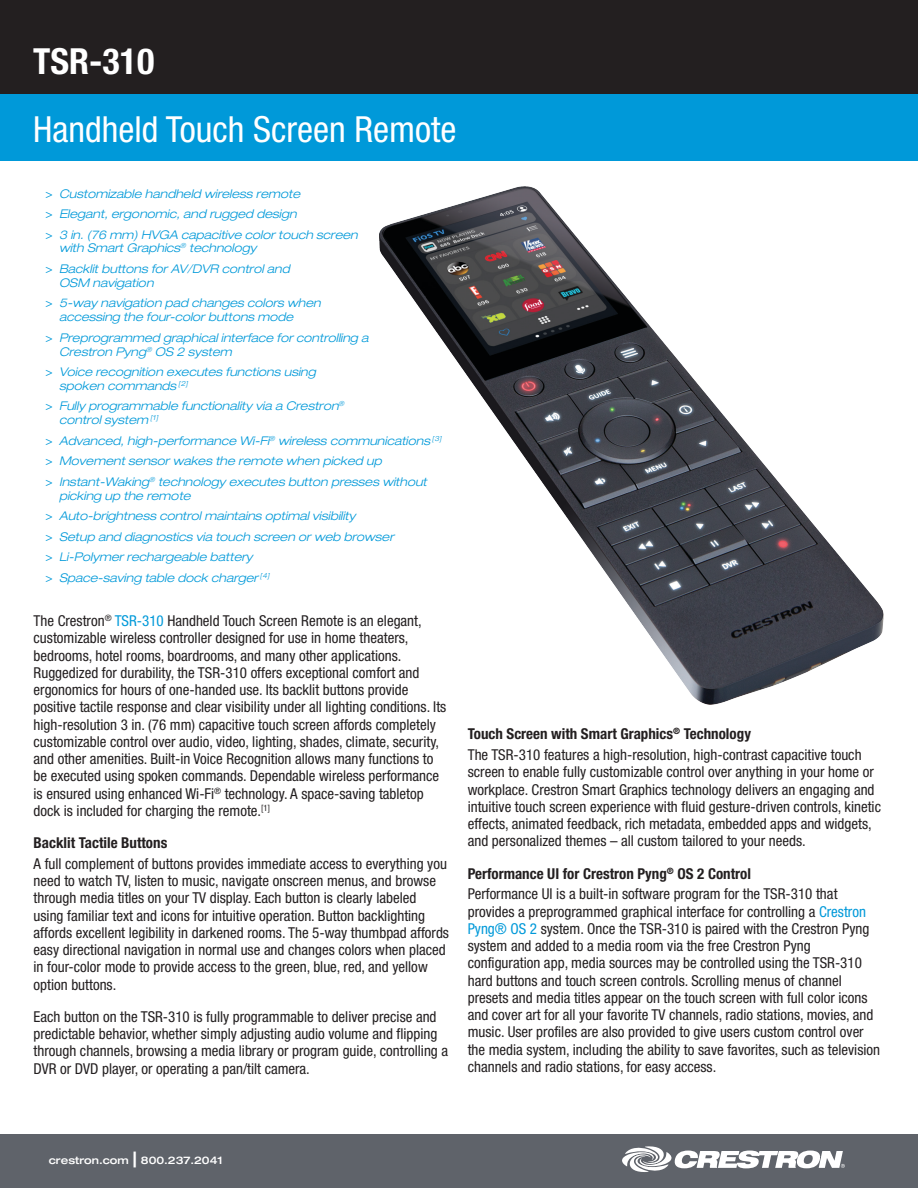
<style>
.page{position:relative;width:918px;height:1188px;background:#fff}
.page>*{position:absolute;margin:0;border:0;box-sizing:border-box;transform-origin:0 0}
.t1{font:condensed 36px "Helvetica Neue LT Std";color:#fff}
.t2{font:700 condensed 36px "Helvetica Neue LT Std";color:#fff}
.t3{font:condensed 15px/17.2px "Helvetica Neue LT Std";color:#231f20}
.bold_copy_headings{font:700 condensed 15px "Helvetica Neue LT Std";color:#231f20}
.t4{font:italic 300 expanded 12px/13.8px "Helvetica Neue LT Std";color:#0099d9}
.t5{font:500 expanded 10.5px "Helvetica Neue LT Std";color:#fff}
.s1{font-weight:400;font-style:normal;font-stretch:condensed}
.s2{color:#0099d9}
.s3{font-size:21px}
</style>
<div class="page">
<div style="left:0;top:0;width:918px;height:94px;background:#231f20"></div>
<div style="left:0;top:94px;width:918px;height:67px;background:#0099d9"></div>
<div style="left:0;top:1134px;width:918px;height:54px;background:#5f636a"></div>
<svg style="left:622px;top:1146px;width:223px;height:26px"></svg>
<img style="left:380px;top:186px;width:503px;height:519px">
<h1 class="t2" style="left:33px;top:40px;width:123px">TSR-310</h1>
<h1 class="t1" style="left:33px;top:108px;width:425px">Handheld Touch Screen Remote</h1>
<p class="t4" style="left:46px;top:187px;width:256px"><span class="s1">&gt;</span> Customizable handheld wireless remote</p>
<p class="t4" style="left:46px;top:207px;width:253px"><span class="s1">&gt;</span> Elegant, ergonomic, and rugged design</p>
<p class="t4" style="left:59px;top:228px;width:300px;text-indent:-14px"><span class="s1">&gt;</span> 3 in. (76 mm) HVGA capacitive color touch screen with Smart Graphics<sup>®</sup> technology</p>
<p class="t4" style="left:59px;top:262px;width:232px;text-indent:-14px"><span class="s1">&gt;</span> Backlit buttons for AV/DVR control and<br>OSM navigation</p>
<p class="t4" style="left:59px;top:296px;width:263px;text-indent:-14px"><span class="s1">&gt;</span> 5-way navigation pad changes colors when accessing the four-color buttons mode</p>
<p class="t4" style="left:59px;top:331px;width:311px;text-indent:-14px"><span class="s1">&gt;</span> Preprogrammed graphical interface for controlling a<br>Crestron Pyng<sup>®</sup> OS 2 system</p>
<p class="t4" style="left:59px;top:365px;width:258px;text-indent:-14px"><span class="s1">&gt;</span> Voice recognition executes functions using spoken commands <sup>[2]</sup></p>
<p class="t4" style="left:59px;top:399px;width:287px;text-indent:-14px"><span class="s1">&gt;</span> Fully programmable functionality via a Crestron<sup>® </sup>control system <sup>[1]</sup></p>
<p class="t4" style="left:46px;top:434px;width:397px"><span class="s1">&gt;</span> Advanced, high-performance Wi-Fi<sup>®</sup> wireless communications <sup>[3]</sup></p>
<p class="t4" style="left:46px;top:454px;width:338px"><span class="s1">&gt;</span> Movement sensor wakes the remote when picked up</p>
<p class="t4" style="left:59px;top:475px;width:369px;text-indent:-14px"><span class="s1">&gt;</span> Instant-Waking<sup>®</sup> technology executes button presses without picking up the remote</p>
<p class="t4" style="left:46px;top:509px;width:311px"><span class="s1">&gt;</span> Auto-brightness control maintains optimal visibility</p>
<p class="t4" style="left:46px;top:530px;width:350px"><span class="s1">&gt;</span> Setup and diagnostics via touch screen or web browser</p>
<p class="t4" style="left:46px;top:550px;width:209px"><span class="s1">&gt;</span> Li-Polymer rechargeable battery</p>
<p class="t4" style="left:46px;top:571px;width:225px"><span class="s1">&gt;</span> Space-saving table dock charger <sup>[4]</sup></p>
<p class="t3" style="left:34px;top:612px;width:414px">The Crestron<sup>®</sup> <span class="s2">TSR-310</span> Handheld Touch Screen Remote is an elegant, customizable wireless controller designed for use in home theaters, bedrooms, hotel rooms, boardrooms, and many other applications.<br>Ruggedized for durability, the TSR-310 offers exceptional comfort and ergonomics for hours of one-handed use. Its backlit buttons provide positive tactile response and clear visibility under all lighting conditions. Its high-resolution 3 in. (76 mm) capacitive touch screen affords completely customizable control over audio, video, lighting, shades, climate, security, and other amenities. Built-in Voice Recognition allows many functions to be executed using spoken commands. Dependable wireless performance is ensured using enhanced Wi-Fi<sup>®</sup> technology. A space-saving tabletop dock is included for charging the remote.<sup>[1]</sup></p>
<p class="bold_copy_headings" style="left:34px;top:834px;width:135px">Backlit Tactile Buttons</p>
<p class="t3" style="left:34px;top:855px;width:417px">A full complement of buttons provides immediate access to everything you need to watch TV, listen to music, navigate onscreen menus, and browse through media titles on your TV display. Each button is clearly labeled using familiar text and icons for intuitive operation. Button backlighting affords excellent legibility in darkened rooms. The 5-way thumbpad affords easy directional navigation in normal use and changes colors when placed in four-color mode to provide access to the green, blue, red, and yellow option buttons.</p>
<p class="t3" style="left:34px;top:1008px;width:416px">Each button on the TSR-310 is fully programmable to deliver precise and predictable behavior, whether simply adjusting audio volume and flipping through channels, browsing a media library or program guide, controlling a DVR or DVD player, or operating a pan/tilt camera.</p>
<p class="bold_copy_headings" style="left:468px;top:725px;width:285px">Touch Screen with Smart Graphics<sup>®</sup> Technology</p>
<p class="t3" style="left:468px;top:746px;width:415px">The TSR-310 features a high-resolution, high-contrast capacitive touch screen to enable fully customizable control over anything in your home or workplace. Crestron Smart Graphics technology delivers an engaging and intuitive touch screen experience with fluid gesture-driven controls, kinetic effects, animated feedback, rich metadata, embedded apps and widgets, and personalized themes – all custom tailored to your needs.</p>
<p class="bold_copy_headings" style="left:468px;top:864px;width:285px">Performance UI for Crestron Pyng<sup>®</sup> OS 2 Control</p>
<p class="t3" style="left:468px;top:885px;width:414px">Performance UI is a built-in software program for the TSR-310 that provides a preprogrammed graphical interface for controlling a <span class="s2">Crestron Pyng® OS 2</span> system. Once the TSR-310 is paired with the Crestron Pyng system and added to a media room via the free Crestron Pyng configuration app, media sources may be controlled using the TSR-310 hard buttons and touch screen controls. Scrolling menus of channel presets and media titles appear on the touch screen with full color icons and cover art for all your favorite TV channels, radio stations, movies, and music. User profiles are also provided to give users custom control over the media system, including the ability to save favorites, such as television channels and radio stations, for easy access.</p>
<p class="t5" style="left:49px;top:1153px;width:175px">crestron.com <span class="s3">|</span> 800.237.2041</p>
</div>
